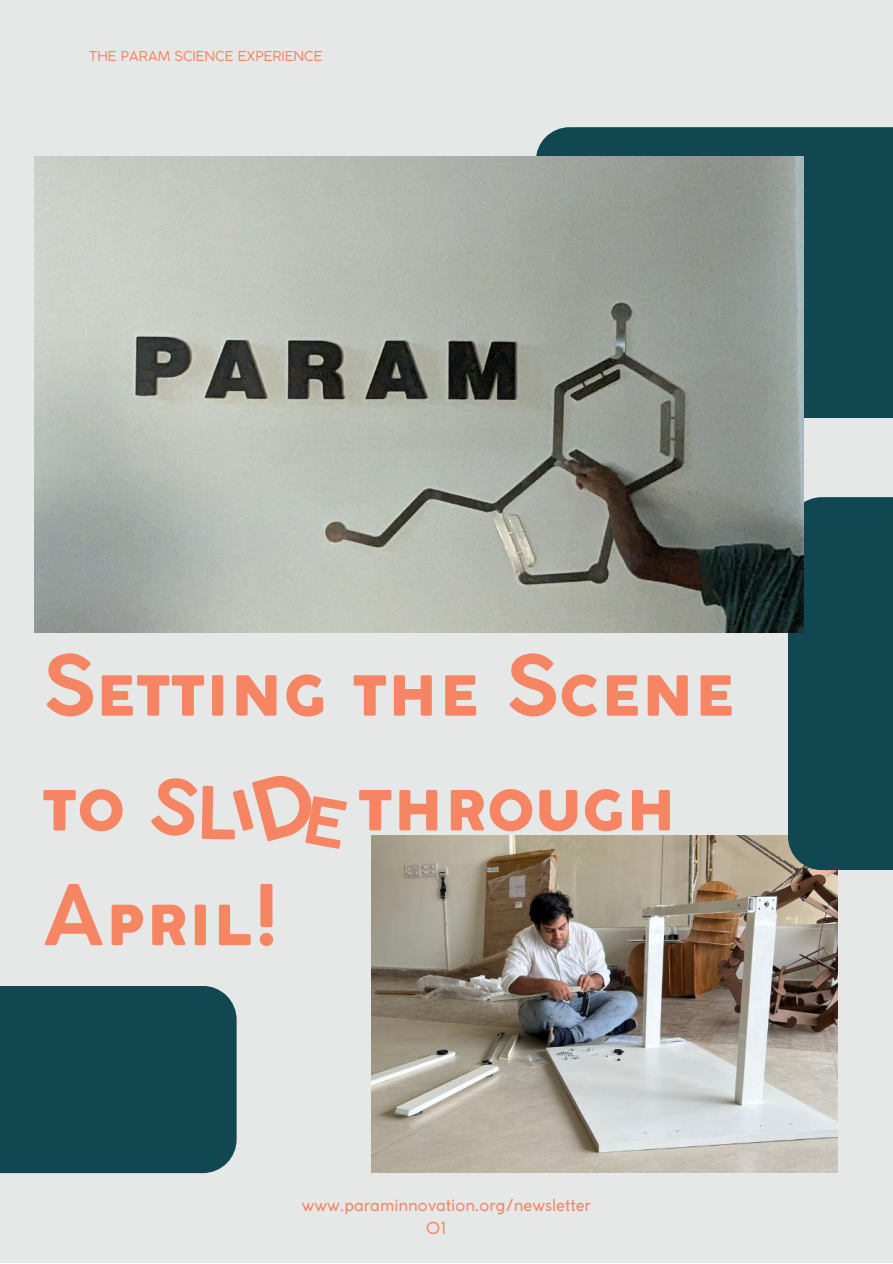
<style>
.page{position:relative;width:893px;height:1264px;background:#fff}
.page>*{position:absolute;margin:0;border:0;box-sizing:border-box;transform-origin:0 0}
.t1{font:700 82.5px/114.6px "Coco Gothic Small Caps";color:#f68563}
.t2{font:16.5px "Coco Gothic";color:#f68563}
.t3{font:13.5px "Coco Gothic";color:#f68563}
</style>
<div class="page">
<div style="left:0;top:0;width:892px;height:1262px;background:#e6e8e8"></div>
<div style="left:535px;top:127px;width:357px;height:291px;background:#104750"></div>
<img style="left:371px;top:835px;width:466px;height:337px">
<div style="left:787px;top:497px;width:105px;height:372px;background:#104750"></div>
<img style="left:35px;top:156px;width:768px;height:476px">
<div style="left:0;top:985px;width:236px;height:188px;background:#104750"></div>
<p class="t3" style="left:89px;top:51px;width:235px">THE PARAM SCIENCE EXPERIENCE</p>
<h1 class="t1" style="left:42px;top:636px;width:694px">Setting the Scene to</h1>
<h1 class="t1" style="left:358px;top:750px;width:320px">through</h1>
<h1 class="t1" style="left:42px;top:865px;width:238px">April!</h1>
<p class="t2" style="left:302px;top:1199px;width:290px">www.paraminnovation.org/newsletter</p>
<p class="t2" style="left:426px;top:1221px;width:21px">01</p>
</div>
